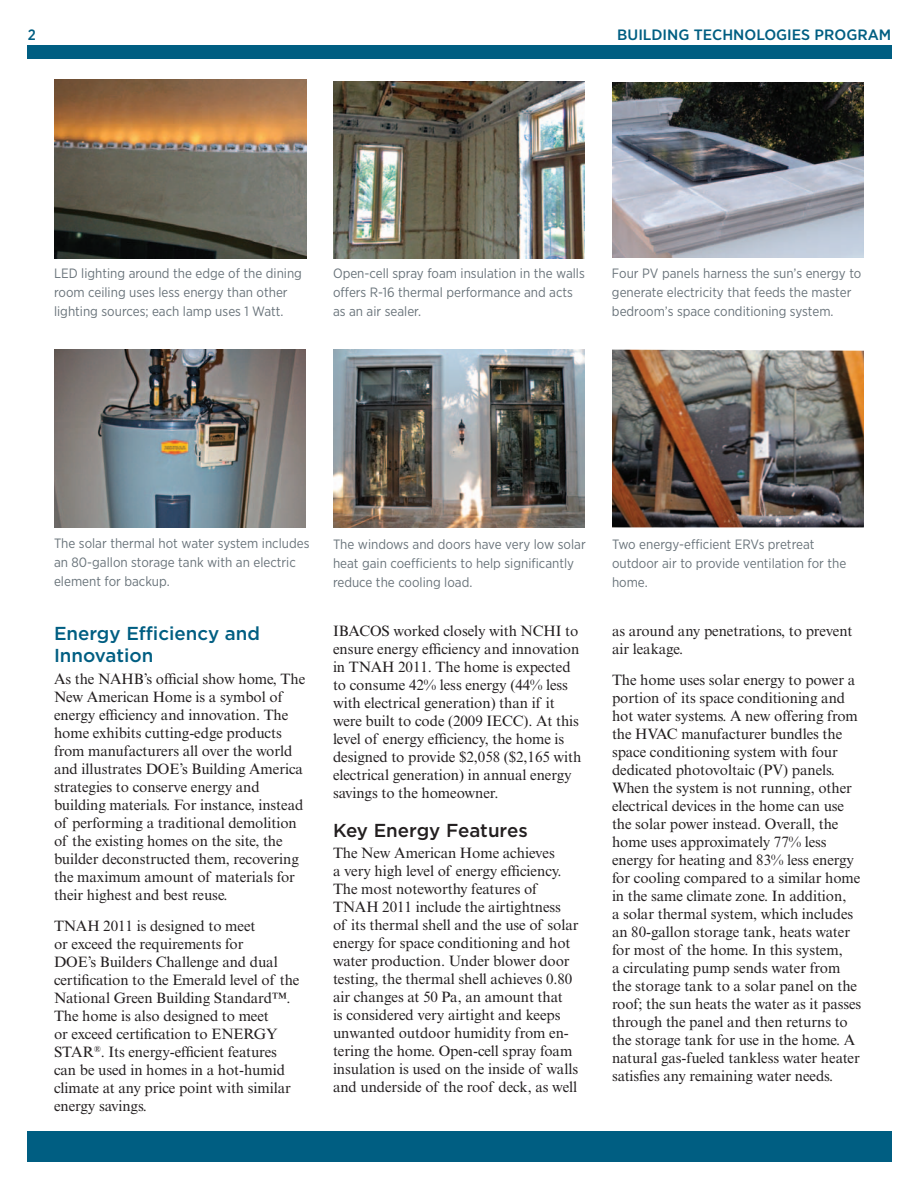
<style>
.page{position:relative;width:918px;height:1188px;background:#fff}
.page>*{position:absolute;margin:0;border:0;box-sizing:border-box;transform-origin:0 0}
.subhead_1{font:500 18.75px/22.5px "Gotham";color:#005e82}
.subhead_1-2{font:500 18.75px "Gotham";color:#231f20}
.body_text{font:15px/18px "Times New Roman MT Std";letter-spacing:-.005em;color:#231f20}
.program_name_page_2{font:500 15px "Gotham Narrow";color:#005e82;scale:1.1 1}
.page_number{font:500 15px "Gotham Narrow";color:#005e82}
.t1{font:13.5px/19.2px "Gotham Narrow";color:#6a747b}
</style>
<div class="page">
<div style="left:27px;top:46px;width:864px;height:13px;background:#005e82"></div>
<div style="left:27px;top:1131px;width:864px;height:31px;background:#005e82"></div>
<img style="left:333px;top:81px;width:252px;height:178px">
<img style="left:612px;top:82px;width:252px;height:176px">
<img style="left:333px;top:349px;width:252px;height:178px">
<img style="left:612px;top:350px;width:252px;height:177px">
<img style="left:54px;top:80px;width:252px;height:179px">
<img style="left:54px;top:349px;width:252px;height:178px">
<p class="page_number" style="left:28px;top:25px;width:10px">2</p>
<p class="program_name_page_2" style="left:617px;top:25px;width:251px">BUILDING TECHNOLOGIES PROGRAM</p>
<p class="t1" style="left:54px;top:263px;width:249px">LED lighting around the edge of the dining room ceiling uses less energy than other lighting sources; each lamp uses 1 Watt.</p>
<p class="t1" style="left:333px;top:263px;width:253px">Open-cell spray foam insulation in the walls offers R-16 thermal performance and acts as an air sealer.</p>
<p class="t1" style="left:612px;top:263px;width:251px">Four PV panels harness the sun’s energy to generate electricity that feeds the master bedroom’s space conditioning system.</p>
<p class="t1" style="left:54px;top:533px;width:257px">The solar thermal hot water system includes an 80-gallon storage tank with an electric element for backup.</p>
<p class="subhead_1" style="left:54px;top:622px;width:208px">Energy Efficiency and<br>Innovation</p>
<p class="body_text" style="left:54px;top:669px;width:253px">As the NAHB’s official show home, The New American Home is a symbol of energy efficiency and innovation. The home exhibits cutting-edge products from manufacturers all over the world and illustrates DOE’s Building America strategies to conserve energy and building materials. For instance, instead of performing a traditional demolition of the existing homes on the site, the builder deconstructed them, recovering the maximum amount of materials for their highest and best reuse.</p>
<p class="body_text" style="left:54px;top:917px;width:247px">TNAH 2011 is designed to meet<br>or exceed the requirements for<br>DOE’s Builders Challenge and dual certification to the Emerald level of the National Green Building Standard™.<br>The home is also designed to meet<br>or exceed certification to ENERGY STAR<sup>®</sup>. Its energy-efficient features can be used in homes in a hot-humid climate at any price point with similar energy savings.</p>
<p class="t1" style="left:333px;top:534px;width:254px">The windows and doors have very low solar heat gain coefficients to help significantly reduce the cooling load.</p>
<p class="t1" style="left:612px;top:534px;width:236px">Two energy-efficient ERVs pretreat outdoor air to provide ventilation for the home.</p>
<p class="body_text" style="left:333px;top:621px;width:250px">IBACOS worked closely with NCHI to ensure energy efficiency and innovation in TNAH 2011. The home is expected to consume 42% less energy (44% less with electrical generation) than if it were built to code (2009 IECC). At this level of energy efficiency, the home is designed to provide $2,058 ($2,165 with electrical generation) in annual energy savings to the homeowner.</p>
<p class="subhead_1-2" style="left:333px;top:818px;width:196px">Key Energy Features</p>
<p class="body_text" style="left:333px;top:844px;width:247px">The New American Home achieves<br>a very high level of energy efficiency.<br>The most noteworthy features of TNAH 2011 include the airtightness<br>of its thermal shell and the use of solar energy for space conditioning and hot water production. Under blower door testing, the thermal shell achieves 0.80 air changes at 50 Pa, an amount that<br>is considered very airtight and keeps unwanted outdoor humidity from en&shy;tering the home. Open-cell spray foam insulation is used on the inside of walls and underside of the roof deck, as well</p>
<p class="body_text" style="left:612px;top:622px;width:242px">as around any penetrations, to prevent air leakage.</p>
<p class="body_text" style="left:612px;top:671px;width:251px">The home uses solar energy to power a portion of its space conditioning and hot water systems. A new offering from the HVAC manufacturer bundles the space conditioning system with four dedicated photovoltaic (PV) panels.<br>When the system is not running, other electrical devices in the home can use the solar power instead. Overall, the home uses approximately 77% less energy for heating and 83% less energy for cooling compared to a similar home in the same climate zone. In addition,<br>a solar thermal system, which includes an 80-gallon storage tank, heats water for most of the home. In this system,<br>a circulating pump sends water from the storage tank to a solar panel on the roof; the sun heats the water as it passes through the panel and then returns to the storage tank for use in the home. A natural gas-fueled tankless water heater satisfies any remaining water needs.</p>
</div>
